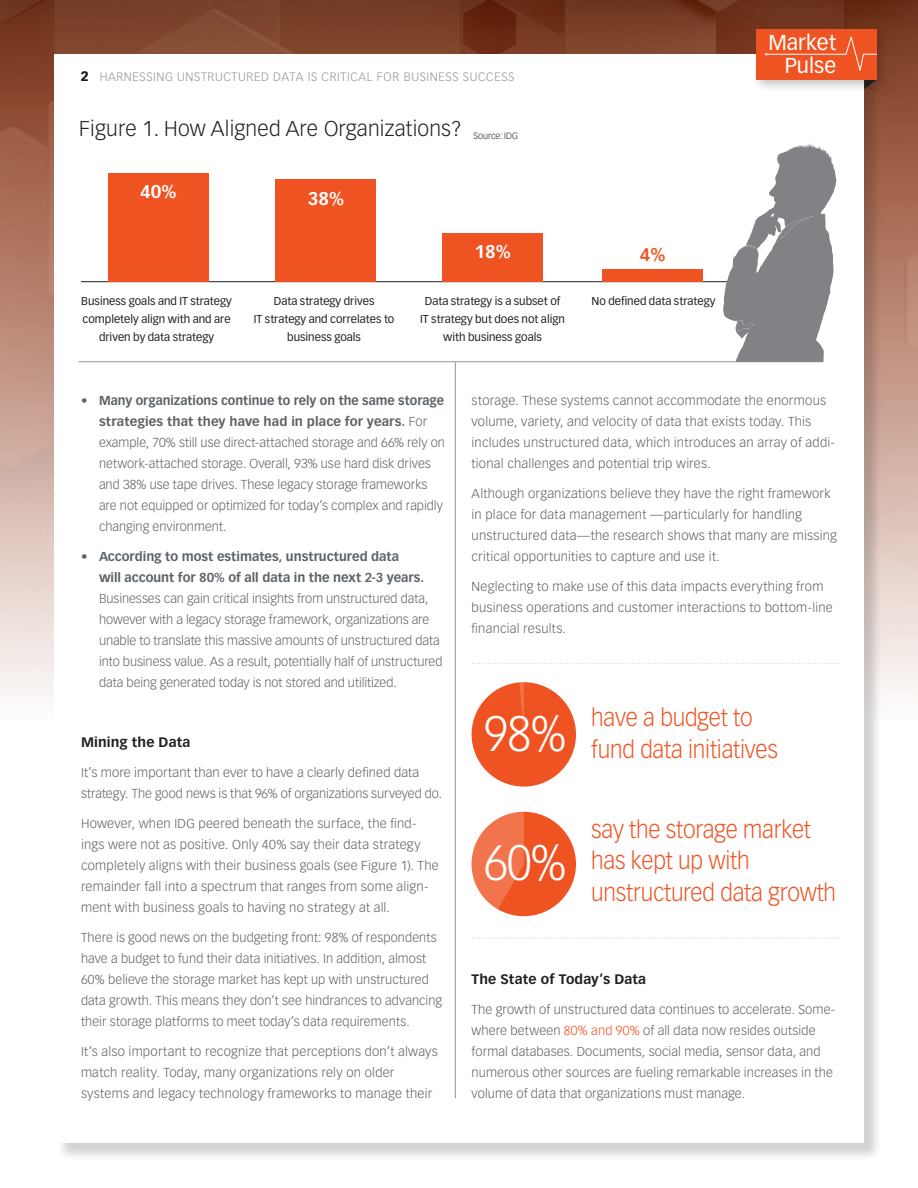
<style>
.page{position:relative;width:918px;height:1188px;background:#fff}
.page>*{position:absolute;margin:0;border:0;box-sizing:border-box;transform-origin:0 0}
.t1{font:300 48.6px "Vectora LH";color:#fff;scale:.94 1}
.t2{font:300 24px/31.5px "Vectora LH";letter-spacing:-.01em;color:#f05322;scale:.94 1}
.t3{font:21.15px "Vectora LH";color:#fff}
.t4{font:300 21px "Vectora LH";letter-spacing:.01em;color:#231f20}
.Chart_head{font:700 18px "Vectora LH";color:#fff}
.Chart_head-2{font:700 18px "Vectora LH";color:#f05322}
.body{font:700 13.5px "Vectora LH";letter-spacing:.01em;color:#231f20}
.body-2{font:300 12.75px/21px "Vectora LH";letter-spacing:.01em;color:#5d6266}
.t5{font:300 12px "Vectora LH";letter-spacing:.05em;color:#939598}
.Chart_head-3{font:11.25px/18px "Vectora LH";color:#231f20;text-align:center}
.Chart_head-4{font:300 9px "Vectora LH";color:#231f20}
.s1{font-weight:900;font-size:13.5px;color:#231f20}
.s2{font-weight:700}
.s3{color:#f05322}
</style>
<div class="page">
<img style="left:0;top:0;width:918px;height:695px">
<div style="left:56px;top:56px;width:827px;height:1106px;background:#231f20;opacity:.2"></div>
<div style="left:54px;top:54px;width:810px;height:1089px;background:#fff"></div>
<div style="left:753px;top:26px;width:136px;height:67px;background:#231f20;opacity:.25"></div>
<div style="left:756px;top:29px;width:121px;height:51px;background:#f05322"></div>
<hr style="left:766px;top:54px;width:80px;height:1px;background:#fff">
<svg style="left:845px;top:36px;width:32px;height:35px"></svg>
<hr style="left:455px;top:362px;width:1px;height:736px;background:#939598">
<hr style="left:81px;top:281px;width:722px;height:1px;background:#231f20">
<svg style="left:472px;top:663px;width:366px;height:1px"></svg>
<svg style="left:472px;top:937px;width:366px;height:2px"></svg>
<div style="left:108px;top:173px;width:101px;height:109px;background:#f05322"></div>
<div style="left:275px;top:179px;width:100px;height:103px;background:#f05322"></div>
<div style="left:442px;top:233px;width:101px;height:49px;background:#f05322"></div>
<div style="left:602px;top:269px;width:101px;height:13px;background:#f05322"></div>
<div style="left:472px;top:682px;width:104px;height:105px;background:#f05322;border-radius:50%"></div>
<svg style="left:519px;top:682px;width:5px;height:50px"></svg>
<div style="left:472px;top:812px;width:104px;height:104px;background:#f05322;border-radius:50%"></div>
<svg style="left:472px;top:812px;width:52px;height:101px"></svg>
<hr style="left:78px;top:361px;width:745px;height:1px;background:#939598">
<svg style="left:723px;top:143px;width:114px;height:219px"></svg>
<p class="t5" style="left:81px;top:70px;width:435px"><span class="s1">2</span> HARNESSING UNSTRUCTURED DATA IS CRITICAL FOR BUSINESS SUCCESS</p>
<p class="t4" style="left:79px;top:117px;width:384px">Figure 1. How Aligned Are Organizations?</p>
<p class="Chart_head-4" style="left:473px;top:131px;width:46px">Source: IDG</p>
<p class="Chart_head" style="left:140px;top:181px;width:38px">40%</p>
<p class="Chart_head" style="left:308px;top:188px;width:38px">38%</p>
<p class="Chart_head" style="left:474px;top:241px;width:38px">18%</p>
<p class="Chart_head-3" style="left:81px;top:292px;width:152px">Business goals and IT strategy completely align with and are driven by data strategy</p>
<p class="Chart_head-3" style="left:254px;top:292px;width:142px">Data strategy drives<br>IT strategy and correlates to business goals</p>
<p class="Chart_head-3" style="left:420px;top:292px;width:146px">Data strategy is a subset of<br>IT strategy but does not align with business goals</p>
<p class="Chart_head-2" style="left:640px;top:244px;width:27px">4%</p>
<p class="Chart_head-3" style="left:591px;top:292px;width:125px">No defined data strategy</p>
<p class="t3" style="left:768px;top:30px;width:69px">Market</p>
<p class="t3" style="left:785px;top:53px;width:53px">Pulse</p>
<p class="body-2" style="left:99px;top:390px;width:347px;text-indent:-18px">• <span class="s2">Many organizations continue to rely on the same storage strategies that they have had in place for years.</span> For example, 70% still use direct-attached storage and 66% rely on network-attached storage. Overall, 93% use hard disk drives and 38% use tape drives. These legacy storage frameworks are not equipped or optimized for today’s complex and rapidly changing environment.</p>
<p class="body-2" style="left:99px;top:546px;width:345px;text-indent:-18px">• <span class="s2">According to most estimates, unstructured data<br>will account for 80% of all data in the next 2-3 years.<br></span>Businesses can gain critical insights from unstructured data, however with a legacy storage framework, organizations are unable to translate this massive amounts of unstructured data into business value. As a result, potentially half of unstructured data being generated today is not stored and utilitized.</p>
<p class="body" style="left:81px;top:734px;width:111px">Mining the Data</p>
<p class="body-2" style="left:81px;top:762px;width:363px">It’s more important than ever to have a clearly defined data strategy. The good news is that 96% of organizations surveyed do.</p>
<p class="body-2" style="left:81px;top:813px;width:359px">However, when IDG peered beneath the surface, the find&shy;ings were not as positive. Only 40% say their data strategy completely aligns with their business goals (see Figure 1). The remainder fall into a spectrum that ranges from some align&shy;ment with business goals to having no strategy at all.</p>
<p class="body-2" style="left:81px;top:927px;width:363px">There is good news on the budgeting front: 98% of respondents have a budget to fund their data initiatives. In addition, almost 60% believe the storage market has kept up with unstructured data growth. This means they don’t see hindrances to advancing their storage platforms to meet today’s data requirements.</p>
<p class="body-2" style="left:81px;top:1041px;width:358px">It’s also important to recognize that perceptions don’t always match reality. Today, many organizations rely on older systems and legacy technology frameworks to manage their</p>
<p class="body-2" style="left:472px;top:390px;width:365px">storage. These systems cannot accommodate the enormous volume, variety, and velocity of data that exists today. This includes unstructured data, which introduces an array of addi&shy;tional challenges and potential trip wires.</p>
<p class="body-2" style="left:472px;top:483px;width:367px">Although organizations believe they have the right framework in place for data management —particularly for handling unstructured data—the research shows that many are missing critical opportunities to capture and use it.</p>
<p class="body-2" style="left:472px;top:576px;width:363px">Neglecting to make use of this data impacts everything from business operations and customer interactions to bottom-line financial results.</p>
<p class="t1" style="left:484px;top:706px;width:89px">98%</p>
<p class="t1" style="left:484px;top:835px;width:89px">60%</p>
<p class="t2" style="left:591px;top:702px;width:200px">have a budget to fund data initiatives</p>
<p class="t2" style="left:591px;top:814px;width:262px">say the storage market has kept up with unstructured data growth</p>
<p class="body" style="left:472px;top:971px;width:176px">The State of Today’s Data</p>
<p class="body-2" style="left:472px;top:999px;width:365px">The growth of unstructured data continues to accelerate. Some&shy;where between <span class="s3">80% and 90%</span> of all data now resides outside formal databases. Documents, social media, sensor data, and numerous other sources are fueling remarkable increases in the volume of data that organizations must manage.</p>
</div>
